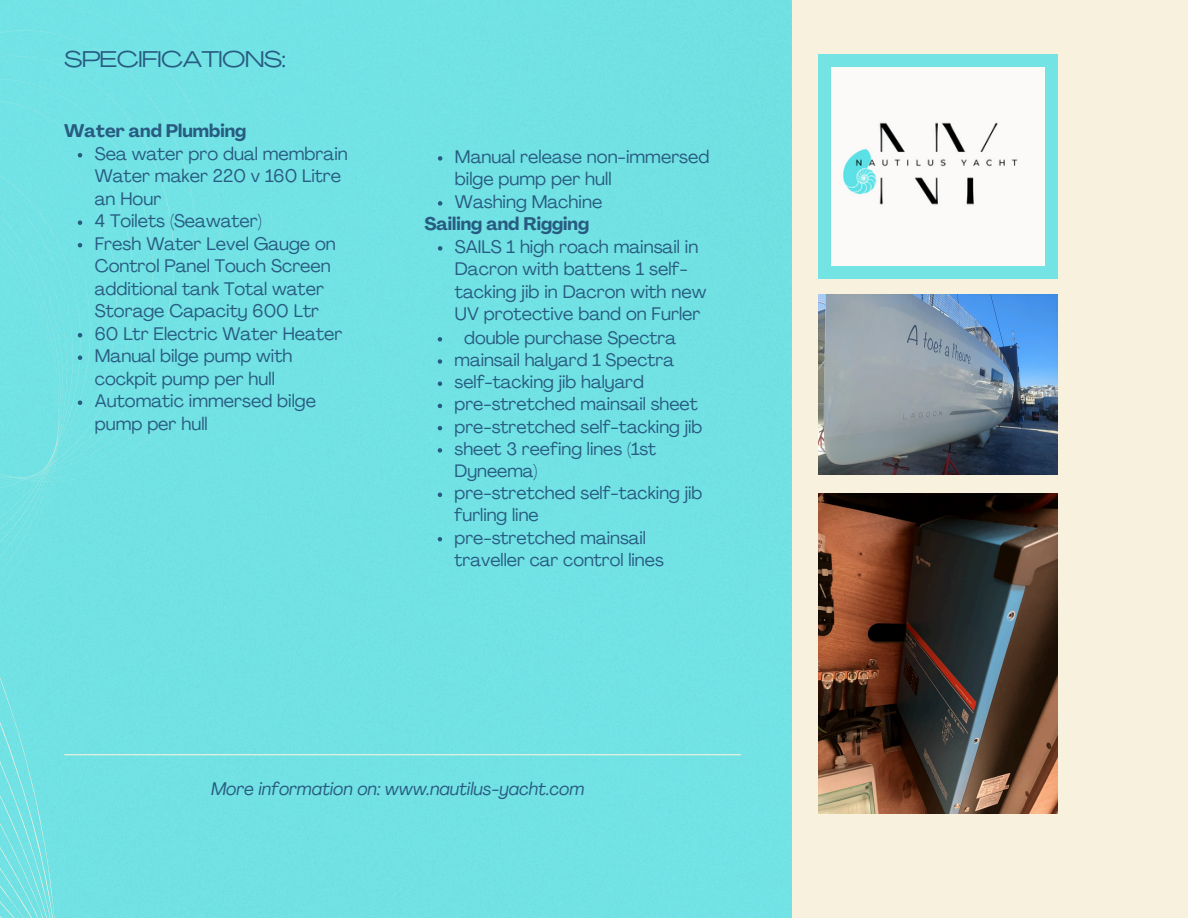
<style>
.page{position:relative;width:1188px;height:918px;background:#fff}
.page>*{position:absolute;margin:0;border:0;box-sizing:border-box;transform-origin:0 0}
.t1{font:22.5px "Agrandir Grand";letter-spacing:-.02em;color:#285b80}
.t2{font:18px/22.5px "Agrandir";color:#285b80}
.t3{font:italic 18px "Agrandir";color:#285b80}
.t4{font:700 18px "Agrandir";color:#285b80}
.t5{font:17.7px/22.2px "Agrandir";color:#285b80}
</style>
<div class="page">
<div style="left:167px;top:0;width:625px;height:918px;background:#71e2e4"></div>
<div style="left:792px;top:0;width:396px;height:918px;background:#f7f1de"></div>
<div style="left:818px;top:54px;width:239px;height:225px;background:#73e3e4"></div>
<div style="left:0;top:0;width:420px;height:776px;background:#72e2e5"></div>
<hr style="left:64px;top:754px;width:677px;height:1px;background:#f7f1de">
<div style="left:831px;top:68px;width:214px;height:198px;background:#fbfaf9"></div>
<div style="left:0;top:174px;width:167px;height:744px;background:#72e2e4"></div>
<img style="left:818px;top:294px;width:240px;height:180px">
<img style="left:818px;top:494px;width:240px;height:319px">
<svg style="left:78px;top:153px;width:4px;height:4px"></svg>
<svg style="left:78px;top:220px;width:4px;height:5px"></svg>
<svg style="left:78px;top:243px;width:4px;height:4px"></svg>
<svg style="left:78px;top:333px;width:4px;height:4px"></svg>
<svg style="left:78px;top:355px;width:4px;height:5px"></svg>
<svg style="left:78px;top:400px;width:4px;height:5px"></svg>
<svg style="left:438px;top:156px;width:4px;height:5px"></svg>
<svg style="left:438px;top:201px;width:4px;height:5px"></svg>
<svg style="left:438px;top:246px;width:4px;height:5px"></svg>
<svg style="left:438px;top:337px;width:4px;height:5px"></svg>
<svg style="left:438px;top:359px;width:4px;height:5px"></svg>
<svg style="left:438px;top:382px;width:4px;height:4px"></svg>
<svg style="left:438px;top:404px;width:4px;height:4px"></svg>
<svg style="left:438px;top:426px;width:4px;height:4px"></svg>
<svg style="left:438px;top:448px;width:4px;height:5px"></svg>
<svg style="left:438px;top:493px;width:4px;height:4px"></svg>
<svg style="left:438px;top:537px;width:4px;height:4px"></svg>
<p class="t1" style="left:64px;top:50px;width:223px">SPECIFICATIONS:</p>
<h2 class="t4" style="left:64px;top:124px;width:183px">Water and Plumbing</h2>
<p class="t2" style="left:95px;top:144px;width:254px">Sea water pro dual membrain<br>Water maker 220 v 160 Litre an Hour</p>
<p class="t2" style="left:95px;top:211px;width:169px">4 Toilets (Seawater)</p>
<p class="t2" style="left:95px;top:234px;width:243px">Fresh Water Level Gauge on<br>Control Panel Touch Screen additional tank Total water<br>Storage Capacity 600 Ltr</p>
<p class="t2" style="left:95px;top:324px;width:249px">60 Ltr Electric Water Heater</p>
<p class="t2" style="left:95px;top:346px;width:199px">Manual bilge pump with cockpit pump per hull</p>
<p class="t2" style="left:95px;top:391px;width:223px">Automatic immersed bilge pump per hull</p>
<p class="t2" style="left:455px;top:147px;width:256px">Manual release non-immersed bilge pump per hull</p>
<p class="t2" style="left:455px;top:192px;width:149px">Washing Machine</p>
<h2 class="t4" style="left:424px;top:217px;width:166px">Sailing and Rigging</h2>
<p class="t2" style="left:455px;top:237px;width:253px">SAILS 1 high roach mainsail in<br>Dacron with battens 1 self&shy;tacking jib in Dacron with new<br>UV protective band on Furler</p>
<p class="t5" style="left:464px;top:328px;width:213px">double purchase Spectra</p>
<p class="t5" style="left:455px;top:350px;width:221px">mainsail halyard 1 Spectra</p>
<p class="t5" style="left:455px;top:373px;width:191px">self-tacking jib halyard</p>
<p class="t5" style="left:455px;top:395px;width:245px">pre-stretched mainsail sheet</p>
<p class="t5" style="left:455px;top:417px;width:249px">pre-stretched self-tacking jib</p>
<p class="t5" style="left:455px;top:439px;width:203px">sheet 3 reefing lines (1st<br>Dyneema)</p>
<p class="t5" style="left:455px;top:484px;width:249px">pre-stretched self-tacking jib furling line</p>
<p class="t5" style="left:455px;top:528px;width:211px">pre-stretched mainsail traveller car control lines</p>
<h1 class="t3" style="left:211px;top:781px;width:375px">More information on: www.nautilus-yacht.com</h1>
</div>
